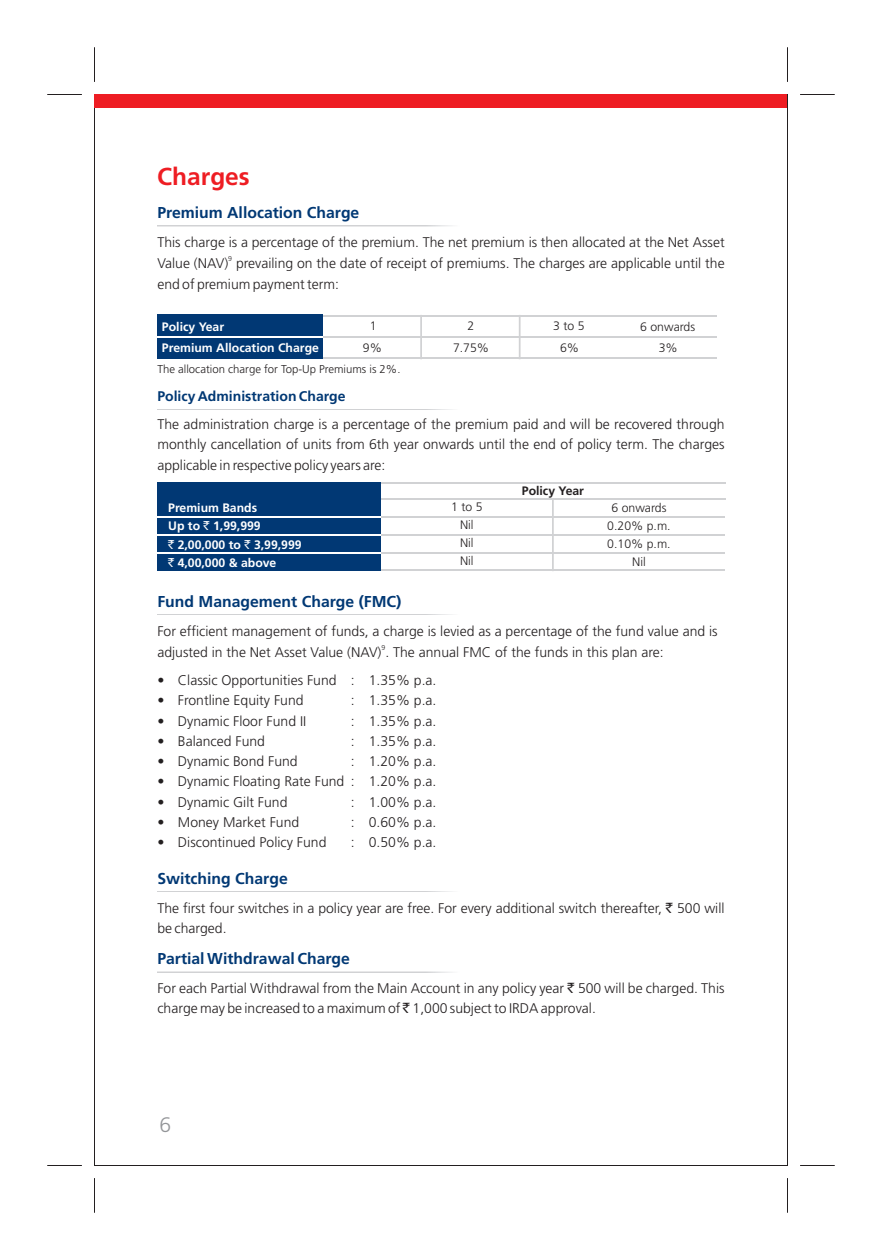
<style>
.page{position:relative;width:882px;height:1260px;background:#fff}
.page>*{position:absolute;margin:0;border:0;box-sizing:border-box;transform-origin:0 0}
.t1{font:700 24.5px "Frutiger";color:#ee1d23}
.t2{font:300 21px "Frutiger";color:#939598}
.t3{font:700 15.75px "Frutiger";color:#013874}
.t4{font:300 14px/20.3px "Frutiger";color:#231f20}
.t5{font:700 14px "Frutiger";color:#013874}
.t6{font:700 12.25px/18.4px "Frutiger";color:#fff}
.t7{font:300 12.25px/18px "Frutiger";color:#231f20;text-align:center}
.t8{font:700 12.25px "Frutiger";color:#231f20}
.t9{font:300 11.38px "Frutiger";color:#231f20}
.t10{font:300 7px "Frutiger";color:#231f20}
.s1{font-family:"Rupee Foradian";font-weight:400}
</style>
<div class="page">
<hr style="left:381px;top:498px;width:344px;height:2px;background:#d1d2d4">
<hr style="left:94px;top:47px;width:1px;height:35px;background:#231f20">
<hr style="left:47px;top:94px;width:35px;height:1px;background:#231f20">
<hr style="left:800px;top:94px;width:35px;height:1px;background:#231f20">
<hr style="left:787px;top:47px;width:1px;height:35px;background:#231f20">
<hr style="left:47px;top:1165px;width:35px;height:1px;background:#231f20">
<hr style="left:800px;top:1165px;width:35px;height:1px;background:#231f20">
<hr style="left:787px;top:1178px;width:1px;height:35px;background:#231f20">
<hr style="left:94px;top:1178px;width:1px;height:35px;background:#231f20">
<hr style="left:157px;top:569px;width:568px;height:2px;background:#d1d2d4">
<div style="left:94px;top:94px;width:694px;height:14px;background:#ee1d23"></div>
<hr style="left:269px;top:315px;width:448px;height:2px;background:#d1d2d4">
<hr style="left:269px;top:357px;width:448px;height:2px;background:#d1d2d4">
<hr style="left:271px;top:482px;width:454px;height:2px;background:#d1d2d4">
<div style="left:157px;top:482px;width:224px;height:89px;background:#013874"></div>
<hr style="left:157px;top:516px;width:568px;height:2px;background:#d1d2d4">
<hr style="left:157px;top:552px;width:568px;height:1px;background:#d1d2d4">
<hr style="left:157px;top:534px;width:568px;height:2px;background:#d1d2d4">
<hr style="left:552px;top:498px;width:2px;height:73px;background:#d1d2d4">
<hr style="left:157px;top:516px;width:224px;height:2px;background:#fff">
<hr style="left:157px;top:534px;width:224px;height:2px;background:#fff">
<hr style="left:157px;top:552px;width:224px;height:1px;background:#fff">
<hr style="left:519px;top:315px;width:2px;height:44px;background:#d1d2d4">
<hr style="left:420px;top:315px;width:2px;height:44px;background:#d1d2d4">
<div style="left:157px;top:315px;width:166px;height:44px;background:#013874"></div>
<hr style="left:157px;top:336px;width:560px;height:2px;background:#d1d2d4">
<hr style="left:157px;top:336px;width:166px;height:2px;background:#fff">
<h1 class="t1" style="left:157px;top:166px;width:94px">Charges</h1>
<p class="t3" style="left:158px;top:207px;width:203px">Premium Allocation Charge</p>
<p class="t4" style="left:157px;top:234px;width:569px">This charge is a percentage of the premium. The net premium is then allocated at the Net Asset</p>
<p class="t10" style="left:228px;top:256px;width:5px">9</p>
<p class="t4" style="left:157px;top:255px;width:569px">Value (NAV) prevailing on the date of receipt of premiums. The charges are applicable until the end of premium payment term:</p>
<p class="t6" style="left:162px;top:319px;width:64px">Policy Year</p>
<p class="t6" style="left:162px;top:340px;width:159px">Premium Allocation Charge</p>
<p class="t7" style="left:370px;top:318px;width:8px">1</p>
<p class="t7" style="left:468px;top:318px;width:8px">2</p>
<p class="t7" style="left:553px;top:318px;width:33px">3 to 5</p>
<p class="t7" style="left:640px;top:319px;width:56px">6 onwards</p>
<p class="t7" style="left:363px;top:340px;width:21px">9%</p>
<p class="t7" style="left:453px;top:340px;width:38px">7.75%</p>
<p class="t7" style="left:560px;top:340px;width:21px">6%</p>
<p class="t7" style="left:659px;top:340px;width:21px">3%</p>
<p class="t9" style="left:157px;top:364px;width:245px">The allocation charge for Top-Up Premiums is 2%.</p>
<p class="t5" style="left:157px;top:390px;width:190px">Policy Administration Charge</p>
<p class="t4" style="left:157px;top:415px;width:569px;text-align:justify">The administration charge is a percentage of the premium paid and will be recovered through monthly cancellation of units from 6th year onwards until the end of policy term. The charges applicable in respective policy years are:</p>
<p class="t8" style="left:522px;top:485px;width:64px">Policy Year</p>
<p class="t6" style="left:168px;top:500px;width:135px">Premium Bands<br>Up to <span class="s1">`</span> 1,99,999<br><span class="s1">`</span> 2,00,000 to <span class="s1">`</span> 3,99,999 <span class="s1">`</span> 4,00,000 &amp; above</p>
<p class="t7" style="left:451px;top:499px;width:33px">1 to 5<br>Nil<br>Nil<br>Nil</p>
<p class="t7" style="left:607px;top:500px;width:65px">6 onwards<br>0.20% p.m.<br>0.10% p.m.<br>Nil</p>
<p class="t3" style="left:157px;top:596px;width:246px">Fund Management Charge (FMC)</p>
<p class="t4" style="left:157px;top:622px;width:562px">For efficient management of funds, a charge is levied as a percentage of the fund value and is</p>
<p class="t10" style="left:382px;top:645px;width:5px">9</p>
<p class="t4" style="left:157px;top:643px;width:508px">adjusted in the Net Asset Value (NAV) . The annual FMC of the funds in this plan are:</p>
<p class="t4" style="left:157px;top:671px;width:281px">• Classic Opportunities Fund : 1.35% p.a.</p>
<p class="t4" style="left:157px;top:692px;width:148px">• Frontline Equity Fund</p>
<p class="t4" style="left:351px;top:692px;width:87px">: 1.35% p.a.</p>
<p class="t4" style="left:157px;top:712px;width:150px">• Dynamic Floor Fund II</p>
<p class="t4" style="left:351px;top:712px;width:87px">: 1.35% p.a.</p>
<p class="t4" style="left:157px;top:732px;width:109px">• Balanced Fund</p>
<p class="t4" style="left:351px;top:732px;width:87px">: 1.35% p.a.</p>
<p class="t4" style="left:157px;top:753px;width:142px">• Dynamic Bond Fund</p>
<p class="t4" style="left:351px;top:753px;width:87px">: 1.20% p.a.</p>
<p class="t4" style="left:157px;top:773px;width:281px">• Dynamic Floating Rate Fund : 1.20% p.a.</p>
<p class="t4" style="left:157px;top:793px;width:132px">• Dynamic Gilt Fund</p>
<p class="t4" style="left:351px;top:793px;width:87px">: 1.00% p.a.</p>
<p class="t4" style="left:157px;top:813px;width:143px">• Money Market Fund</p>
<p class="t4" style="left:351px;top:813px;width:87px">: 0.60% p.a.</p>
<p class="t4" style="left:157px;top:834px;width:171px">• Discontinued Policy Fund</p>
<p class="t4" style="left:351px;top:834px;width:87px">: 0.50% p.a.</p>
<p class="t3" style="left:157px;top:872px;width:132px">Switching Charge</p>
<p class="t4" style="left:157px;top:899px;width:569px">The first four switches in a policy year are free. For every additional switch thereafter, <span class="s1">`</span> 500 will be charged.</p>
<p class="t3" style="left:157px;top:952px;width:194px">Partial Withdrawal Charge</p>
<p class="t4" style="left:157px;top:979px;width:569px">For each Partial Withdrawal from the Main Account in any policy year <span class="s1">`</span> 500 will be charged. This charge may be increased to a maximum of <span class="s1">`</span> 1,000 subject to IRDA approval.</p>
<h2 class="t2" style="left:159px;top:1117px;width:13px">6</h2>
</div>
